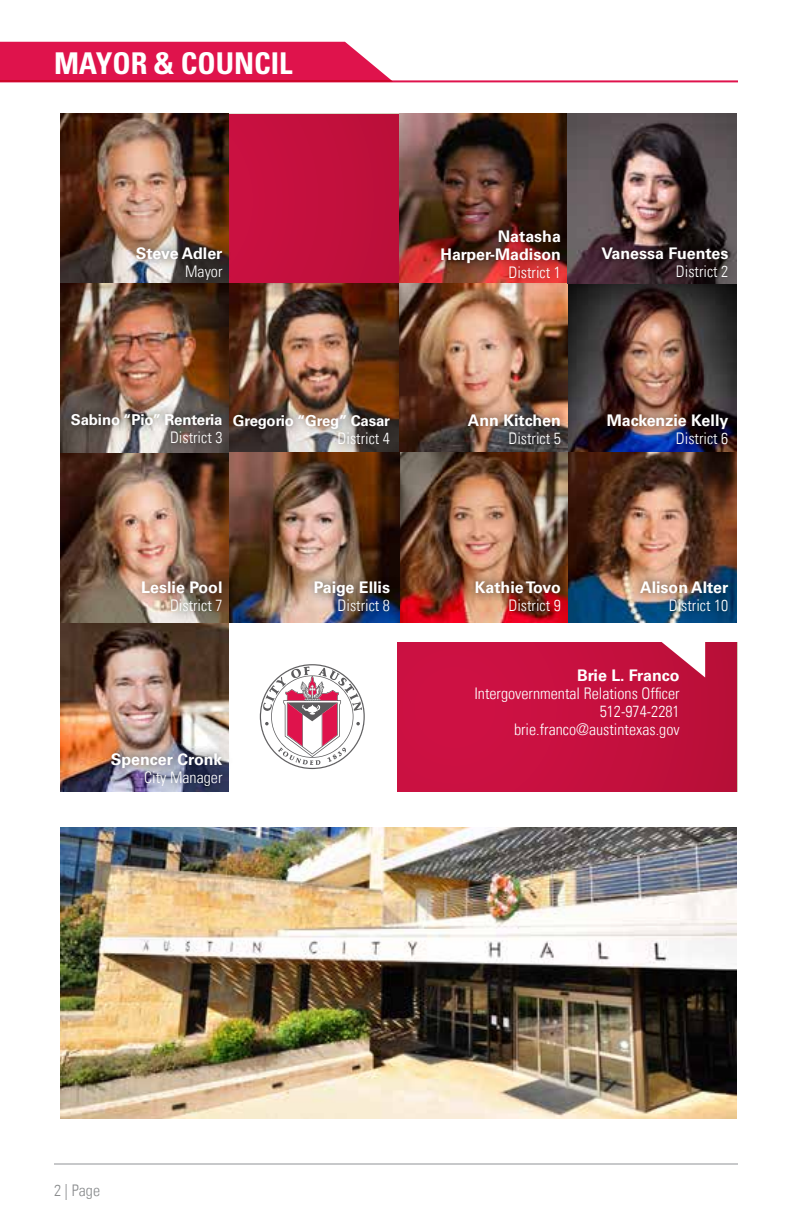
<style>
.page{position:relative;width:792px;height:1224px;background:#fff}
.page>*{position:absolute;margin:0;border:0;box-sizing:border-box;transform-origin:0 0}
.t1{font:700 condensed 30px "Univers LT Std";color:#fff}
.t2{font:300 condensed 16px/18px "Univers LT";color:#fff;text-align:right}
.t3{font:700 16px/18px "Univers LT Std";color:#fff;text-align:right}
.t4{font:300 condensed 16px "Univers LT";color:#8a8c8e}
.t5{font:700 15px "Univers LT Std";letter-spacing:-.01em;color:#fff}
</style>
<div class="page">
<hr style="left:54px;top:1163px;width:684px;height:2px;background:#c7c8ca">
<hr style="left:0;top:80px;width:738px;height:2px;background:#df134c">
<img style="left:399px;top:114px;width:338px;height:505px">
<img style="left:60px;top:114px;width:170px;height:169px">
<div style="left:230px;top:114px;width:169px;height:170px;background:#c3103d"></div>
<svg style="left:0;top:42px;width:393px;height:40px;background:#e02054"></svg>
<svg style="left:397px;top:642px;width:340px;height:149px;background:#c6103f"></svg>
<svg style="left:641px;top:642px;width:64px;height:36px"></svg>
<img style="left:60px;top:283px;width:169px;height:508px">
<img style="left:229px;top:283px;width:170px;height:339px">
<div style="left:431px;top:220px;width:140px;height:68px;background:#000;opacity:.75"></div>
<div style="left:126px;top:237px;width:107px;height:52px;background:#000;opacity:.75"></div>
<div style="left:62px;top:403px;width:170px;height:51px;background:#000;opacity:.75"></div>
<div style="left:132px;top:570px;width:100px;height:51px;background:#000;opacity:.75"></div>
<div style="left:101px;top:742px;width:131px;height:53px;background:#000;opacity:.75"></div>
<div style="left:223px;top:404px;width:176px;height:50px;background:#000;opacity:.75"></div>
<div style="left:458px;top:404px;width:113px;height:50px;background:#000;opacity:.75"></div>
<div style="left:465px;top:570px;width:106px;height:51px;background:#000;opacity:.75"></div>
<div style="left:631px;top:570px;width:108px;height:51px;background:#000;opacity:.75"></div>
<svg style="left:260px;top:664px;width:105px;height:105px"></svg>
<img style="left:60px;top:827px;width:677px;height:292px">
<div style="left:304px;top:570px;width:96px;height:51px;background:#000;opacity:.75"></div>
<svg style="left:567px;top:114px;width:170px;height:169px;background:#605152"></svg>
<div style="left:592px;top:236px;width:146px;height:51px;background:#000;opacity:.75"></div>
<div style="left:597px;top:404px;width:141px;height:50px;background:#000;opacity:.75"></div>
<h1 class="t1" style="left:54px;top:45px;width:240px">MAYOR &amp; COUNCIL</h1>
<p class="t3" style="left:136px;top:245px;width:88px">Steve Adler</p>
<p class="t2" style="left:185px;top:262px;width:39px">Mayor</p>
<p class="t3" style="left:440px;top:227px;width:122px">Natasha<br>Harper-Madison</p>
<p class="t2" style="left:508px;top:263px;width:54px">District 1</p>
<p class="t3" style="left:602px;top:245px;width:128px">Vanessa Fuentes</p>
<p class="t2" style="left:676px;top:262px;width:54px">District 2</p>
<p class="t5" style="left:71px;top:411px;width:153px">Sabino “Pio” Renteria</p>
<p class="t2" style="left:170px;top:429px;width:54px">District 3</p>
<p class="t5" style="left:233px;top:412px;width:159px">Gregorio “Greg” Casar</p>
<p class="t2" style="left:338px;top:429px;width:54px">District 4</p>
<p class="t3" style="left:468px;top:412px;width:95px">Ann Kitchen</p>
<p class="t2" style="left:508px;top:429px;width:54px">District 5</p>
<p class="t3" style="left:607px;top:412px;width:123px">Mackenzie Kelly</p>
<p class="t2" style="left:676px;top:429px;width:54px">District 6</p>
<p class="t3" style="left:141px;top:578px;width:83px">Leslie Pool</p>
<p class="t2" style="left:170px;top:596px;width:54px">District 7</p>
<p class="t3" style="left:111px;top:750px;width:113px">Spencer Cronk</p>
<p class="t2" style="left:144px;top:768px;width:80px">City Manager</p>
<p class="t3" style="left:314px;top:578px;width:78px">Paige Ellis</p>
<p class="t2" style="left:338px;top:596px;width:54px">District 8</p>
<p class="t3" style="left:475px;top:578px;width:88px">Kathie Tovo</p>
<p class="t2" style="left:508px;top:596px;width:54px">District 9</p>
<p class="t3" style="left:640px;top:578px;width:90px">Alison Alter</p>
<p class="t2" style="left:669px;top:596px;width:61px">District 10</p>
<p class="t3" style="left:577px;top:667px;width:104px">Brie L. Franco</p>
<p class="t2" style="left:474px;top:685px;width:207px">Intergovernmental Relations Officer<br>512-974-2281 brie.franco@austintexas.gov</p>
<p class="t4" style="left:54px;top:1180px;width:48px">2 | Page</p>
</div>
